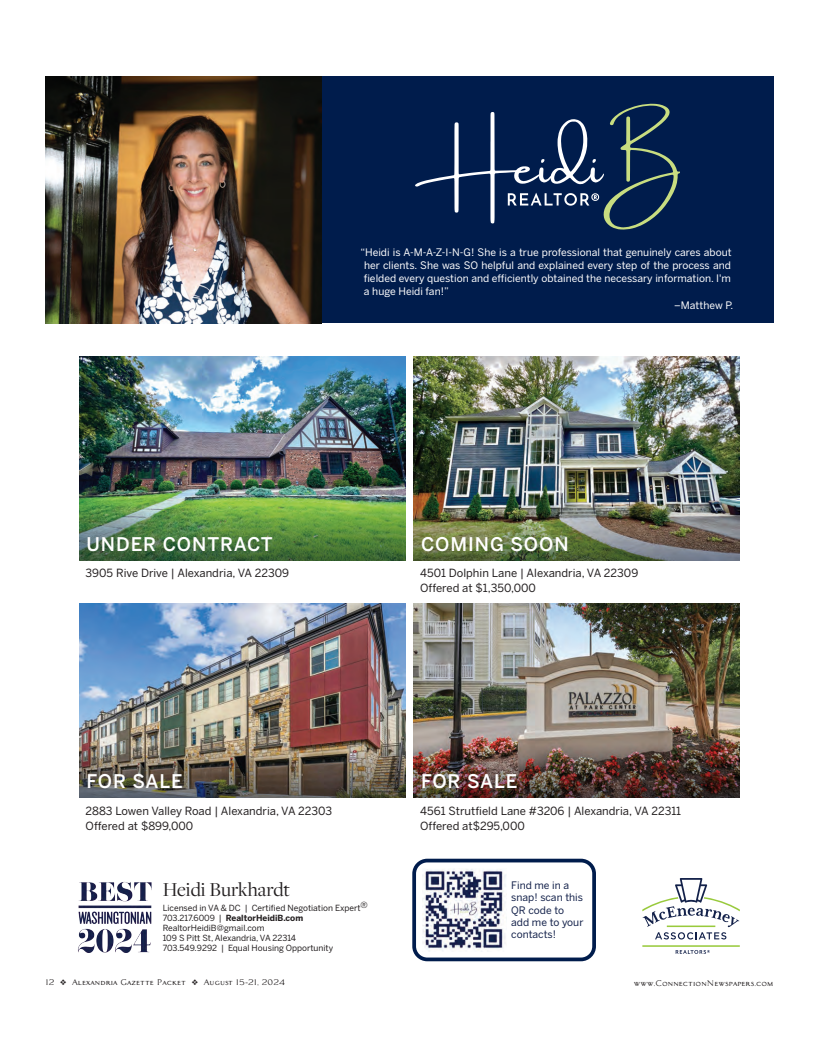
<style>
.page{position:relative;width:816px;height:1057px;background:#fff}
.page>*{position:absolute;margin:0;border:0;box-sizing:border-box;transform-origin:0 0}
.t1{font:20.6px "Freight Disp Pro";color:#231f20}
.t2{font:500 18.7px "Benton Sans";letter-spacing:.05em;color:#fff}
.t3{font:11.2px/15px "Benton Sans";color:#231f20}
.t4{font:10.3px "Benton Sans";color:#fff}
.t5{font:10.3px/12.3px "Benton Sans";color:#13214a}
.t6{font:8.4px/10.1px "Benton Sans";color:#231f20}
.t7{font:8px "Architect Bold V";color:#231f20}
.s1{font-weight:700}
</style>
<div class="page">
<div style="left:45px;top:77px;width:728px;height:246px;background:#001c4c"></div>
<img style="left:45px;top:77px;width:276px;height:246px">
<svg style="left:415px;top:104px;width:265px;height:125px"></svg>
<svg style="left:675px;top:950px;width:35px;height:3px"></svg>
<hr style="left:642px;top:945px;width:98px;height:1px;background:#99ca3d">
<svg style="left:642px;top:878px;width:98px;height:61px"></svg>
<img style="left:78px;top:881px;width:74px;height:71px">
<img style="left:79px;top:603px;width:326px;height:141px">
<img style="left:414px;top:356px;width:326px;height:151px">
<img style="left:414px;top:603px;width:326px;height:141px">
<img style="left:79px;top:356px;width:326px;height:151px">
<img style="left:414px;top:507px;width:326px;height:53px">
<img style="left:414px;top:744px;width:326px;height:53px">
<svg style="left:79px;top:507px;width:326px;height:53px;background:#578844"></svg>
<img style="left:79px;top:744px;width:326px;height:53px">
<img style="left:422px;top:869px;width:84px;height:82px">
<div style="left:412px;top:858px;width:184px;height:103px;border:4px solid #001c4c;border-radius:13px"></div>
<p class="t4" style="left:360px;top:246px;width:373px">“Heidi is A-M-A-Z-I-N-G! She is a true professional that genuinely cares about</p>
<p class="t4" style="left:364px;top:259px;width:368px">her clients. She was SO helpful and explained every step of the process and</p>
<p class="t4" style="left:364px;top:272px;width:369px">fielded every question and efficiently obtained the necessary information. I'm</p>
<p class="t4" style="left:364px;top:285px;width:86px">a huge Heidi fan!”</p>
<p class="t4" style="left:674px;top:298px;width:61px">–Matthew P.</p>
<h2 class="t2" style="left:87px;top:533px;width:188px">UNDER CONTRACT</h2>
<h2 class="t2" style="left:421px;top:533px;width:149px">COMING SOON</h2>
<p class="t3" style="left:86px;top:565px;width:205px">3905 Rive Drive | Alexandria, VA 22309</p>
<p class="t3" style="left:420px;top:565px;width:220px">4501 Dolphin Lane | Alexandria, VA 22309<br>Offered at $1,350,000</p>
<h2 class="t2" style="left:87px;top:769px;width:98px">FOR SALE</h2>
<h2 class="t2" style="left:421px;top:769px;width:98px">FOR SALE</h2>
<p class="t3" style="left:86px;top:803px;width:248px">2883 Lowen Valley Road | Alexandria, VA 22303<br>Offered at $899,000</p>
<p class="t3" style="left:420px;top:803px;width:262px">4561 Strutfield Lane #3206 | Alexandria, VA 22311<br>Offered at$295,000</p>
<h1 class="t1" style="left:163px;top:876px;width:129px">Heidi Burkhardt</h1>
<p class="t6" style="left:163px;top:902px;width:207px">Licensed in VA &amp; DC | Certified Negotiation Expert® 703.217.6009 | <span class="s1">RealtorHeidiB.com </span>RealtorHeidiB@gmail.com<br>109 S Pitt St, Alexandria, VA 22314<br>703.549.9292 | Equal Housing Opportunity</p>
<p class="t5" style="left:511px;top:878px;width:74px">Find me in a snap! scan this<br>QR code to add me to your contacts!</p>
<p class="t7" style="left:45px;top:977px;width:241px">12 ❖ Alexandria Gazette Packet ❖ August 15-21, 2024</p>
<p class="t7" style="left:634px;top:978px;width:141px">www.ConnectionNewspapers.com</p>
</div>
